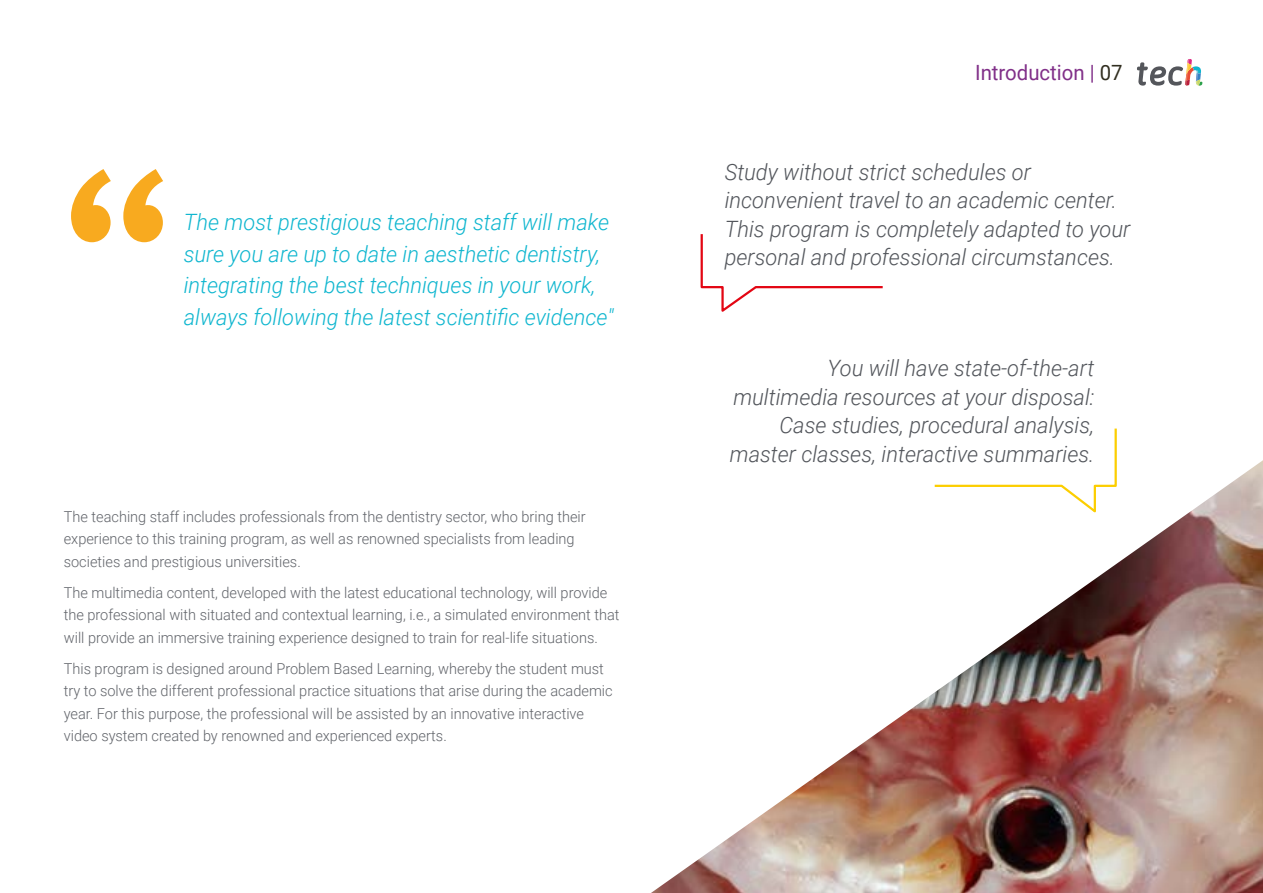
<style>
.page{position:relative;width:1263px;height:893px;background:#fff}
.page>*{position:absolute;margin:0;border:0;box-sizing:border-box;transform-origin:0 0}
.t1{font:italic 300 22.5px/28.5px "Roboto";color:#52555b;text-align:right}
.t2{font:italic 300 22.5px/31.5px "Roboto";color:#0fb6cf}
.t3{font:21px "Roboto";color:#813089}
.t4{font:300 15px/22.5px "Roboto";color:#61646a}
.s1{color:#312e20}
</style>
<div class="page">
<svg style="left:71px;top:169px;width:92px;height:73px"></svg>
<img style="left:651px;top:460px;width:612px;height:433px">
<svg style="left:932px;top:428px;width:186px;height:88px"></svg>
<svg style="left:700px;top:234px;width:183px;height:78px"></svg>
<svg style="left:1137px;top:59px;width:65px;height:27px"></svg>
<h1 class="t2" style="left:184px;top:206px;width:431px">The most prestigious teaching staff will make sure you are up to date in aesthetic dentistry, integrating the best techniques in your work, always following the latest scientific evidence"</h1>
<p class="t4" style="left:64px;top:504px;width:523px">The teaching staff includes professionals from the dentistry sector, who bring their experience to this training program, as well as renowned specialists from leading societies and prestigious universities.</p>
<p class="t4" style="left:64px;top:580px;width:557px">The multimedia content, developed with the latest educational technology, will provide the professional with situated and contextual learning, i.e., a simulated environment that will provide an immersive training experience designed to train for real-life situations.</p>
<p class="t4" style="left:64px;top:656px;width:550px">This program is designed around Problem Based Learning, whereby the student must try to solve the different professional practice situations that arise during the academic year. For this purpose, the professional will be assisted by an innovative interactive video system created by renowned and experienced experts.</p>
<h2 class="t3" style="left:975px;top:57px;width:149px">Introduction | <span class="s1">07</span></h2>
<h1 class="t1" style="left:725px;top:156px;width:407px;text-align:left">Study without strict schedules or inconvenient travel to an academic center.<br>This program is completely adapted to your personal and professional circumstances.</h1>
<h1 class="t1" style="left:730px;top:353px;width:366px">You will have state-of-the-art multimedia resources at your disposal:<br>Case studies, procedural analysis, master classes, interactive summaries.</h1>
</div>
